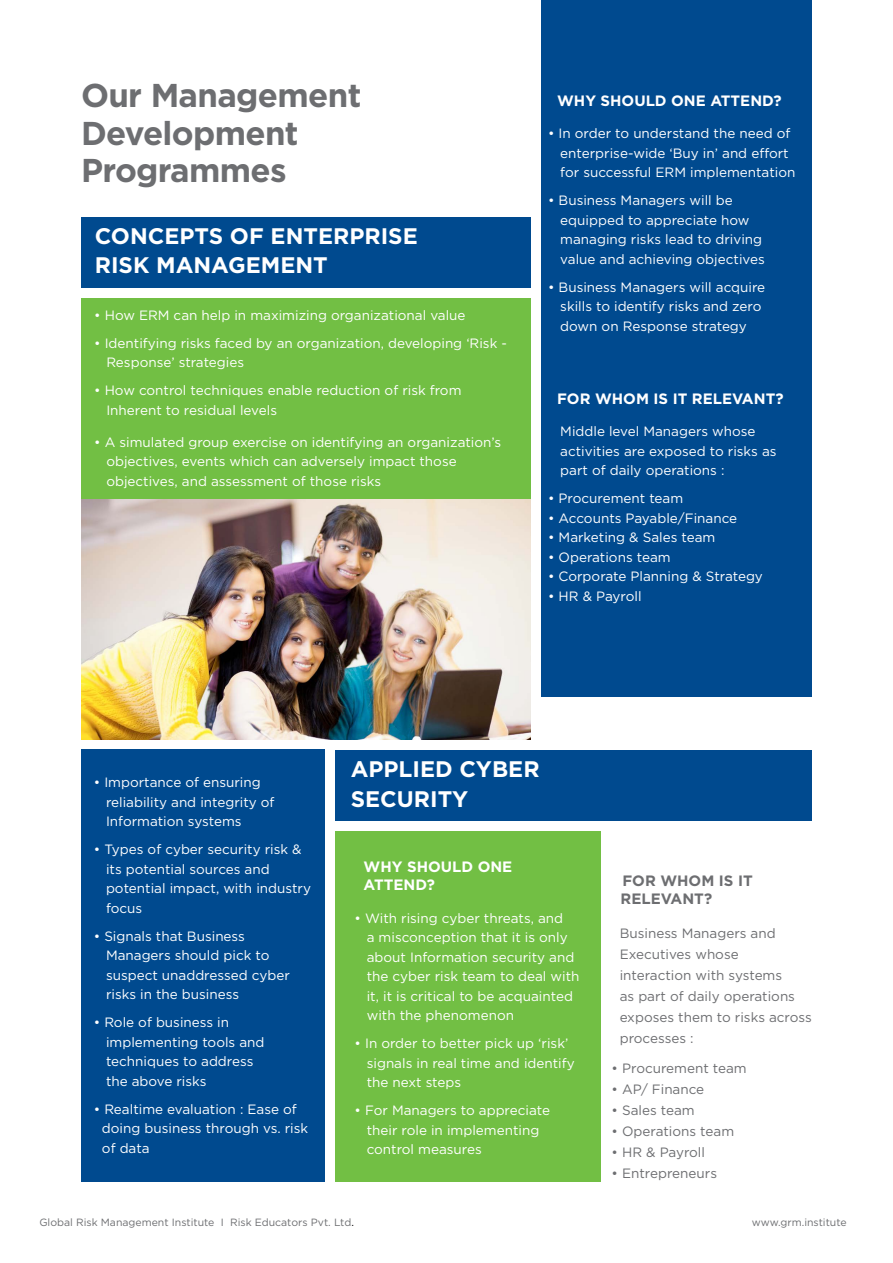
<style>
.page{position:relative;width:893px;height:1263px;background:#fff}
.page>*{position:absolute;margin:0;border:0;box-sizing:border-box;transform-origin:0 0}
.t1{font:700 33px/37.5px "Gotham";letter-spacing:-.02em;color:#6d6e71}
.t2{font:700 22.5px/29.1px "Gotham";color:#fff}
.t3{font:700 15px/18px "Gotham";color:#fff}
.t4{font:700 15px/18px "Gotham";color:#6d6e71}
.t5{font:13.5px/19.5px "Gotham";color:#fff}
.t6{font:13.5px/21px "Gotham";color:#6d6e71}
.t7{font:10.5px "Gotham";color:#6d6e71}
.s1{color:#000}
</style>
<div class="page">
<div style="left:541px;top:0;width:271px;height:697px;background:#004a8f"></div>
<div style="left:81px;top:217px;width:450px;height:71px;background:#004a8f"></div>
<div style="left:81px;top:298px;width:450px;height:201px;background:#72bf44"></div>
<img style="left:81px;top:499px;width:450px;height:240px">
<div style="left:81px;top:750px;width:244px;height:432px;background:#004a8f"></div>
<div style="left:336px;top:831px;width:265px;height:351px;background:#72bf44"></div>
<div style="left:336px;top:750px;width:476px;height:71px;background:#004a8f"></div>
<h1 class="t1" style="left:81px;top:77px;width:282px">OUR MANAGEMENT<br>DEVELOPMENT<br>PROGRAMMES</h1>
<h2 class="t2" style="left:95px;top:221px;width:193px">CONCEPTS OF ENTER</h2>
<h2 class="t2" style="left:349px;top:221px;width:54px">PRISE</h2>
<h2 class="t2" style="left:95px;top:250px;width:81px">RISK MANA</h2>
<h2 class="t2" style="left:228px;top:250px;width:35px">GEMENT</h2>
<p class="t5" style="left:94px;top:305px;width:373px">• How ERM can help in maximizing organizational value</p>
<p class="t5" style="left:106px;top:333px;width:402px;text-indent:-12px">• Identifying risks faced by an organization, developing ‘Risk -<br>Response’ strategies</p>
<p class="t5" style="left:106px;top:381px;width:357px;text-indent:-12px">• How control techniques enable reduction of risk from<br>Inherent to residual levels</p>
<p class="t5" style="left:106px;top:432px;width:396px;text-indent:-12px">• A simulated group exercise on identifying an organization’s objectives, events which can adversely impact those objectives, and assessment of those risks</p>
<p class="t3" style="left:557px;top:92px;width:226px">WHY SHOULD ONE ATTEND?</p>
<p class="t5" style="left:560px;top:123px;width:237px;text-indent:-12px">• In order to understand the need of enterprise-wide ‘Buy in’ and effort for successful ERM implementation</p>
<p class="t5" style="left:560px;top:190px;width:206px;text-indent:-12px">• Business Managers will be equipped to appreciate how managing risks lead to driving value and achieving objectives</p>
<p class="t5" style="left:560px;top:277px;width:206px;text-indent:-12px">• Business Managers will acquire skills to identify risks and zero down on Response strategy</p>
<p class="t3" style="left:557px;top:390px;width:146px">FOR WHOM IS IT RELE</p>
<p class="t3" style="left:732px;top:390px;width:22px">VANT</p>
<p class="t3" style="left:775px;top:390px;width:10px">?</p>
<p class="t5" style="left:560px;top:421px;width:218px">Middle level Managers whose activities are exposed to risks as part of daily operations :</p>
<p class="t5" style="left:548px;top:488px;width:137px">• Procurement team</p>
<p class="t5" style="left:548px;top:508px;width:191px">• Accounts Payable/Finance</p>
<p class="t5" style="left:548px;top:527px;width:169px">• Marketing &amp; Sales team</p>
<p class="t5" style="left:548px;top:547px;width:124px">• Operations team</p>
<p class="t5" style="left:548px;top:566px;width:216px">• Corporate Planning &amp; Strategy</p>
<p class="t5" style="left:548px;top:586px;width:95px">• HR &amp; Payroll</p>
<p class="t5" style="left:106px;top:772px;width:170px;text-indent:-12px">• Importance of ensuring reliability and integrity of<br>Information systems</p>
<p class="t5" style="left:106px;top:839px;width:206px;text-indent:-12px">• Types of cyber security risk &amp; its potential sources and potential impact, with industry focus</p>
<p class="t5" style="left:106px;top:926px;width:185px;text-indent:-12px">• Signals that Business<br>Managers should pick to suspect unaddressed cyber risks in the business</p>
<p class="t5" style="left:106px;top:1012px;width:160px;text-indent:-12px">• Role of business in implementing tools and techniques to address the above risks</p>
<p class="t5" style="left:102px;top:1099px;width:208px;text-indent:-8px">• Realtime evaluation : Ease of doing business through vs. risk of data</p>
<h2 class="t2" style="left:351px;top:755px;width:173px">APPLIED CYBER<br>SECURITY</h2>
<p class="t3" style="left:364px;top:858px;width:127px">WHY SHOULD ONE<br>ATTEND?</p>
<p class="t5" style="left:367px;top:908px;width:214px;text-indent:-12px">• With rising cyber threats, and<br>a misconception that it is only about Information security and the cyber risk team to deal with it, it is critical to be acquainted with the phenomenon</p>
<p class="t5" style="left:367px;top:1033px;width:209px;text-indent:-12px">• In order to better pick up ‘risk’ signals in real time and identify the next steps</p>
<p class="t5" style="left:367px;top:1100px;width:185px;text-indent:-12px">• For Managers to appreciate their role in implementing control measures</p>
<p class="t4" style="left:621px;top:872px;width:133px">FOR WHOM IS IT<br>RELE</p>
<p class="t4" style="left:661px;top:890px;width:22px">VANT</p>
<p class="t4" style="left:704px;top:890px;width:10px">?</p>
<p class="t6" style="left:620px;top:922px;width:194px">Business Managers and<br>Executives whose interaction with systems<br>as part of daily operations exposes them to risks across processes :</p>
<p class="t6" style="left:612px;top:1057px;width:137px">• Procurement team</p>
<p class="t6" style="left:612px;top:1078px;width:94px">• AP/ Finance</p>
<p class="t6" style="left:612px;top:1099px;width:85px">• Sales team</p>
<p class="t6" style="left:612px;top:1120px;width:124px">• Operations team</p>
<p class="t6" style="left:612px;top:1141px;width:95px">• HR &amp; Payroll</p>
<p class="t6" style="left:612px;top:1162px;width:107px">• Entrepreneurs</p>
<p class="t7" style="left:39px;top:1215px;width:316px">Global Risk Management Institute I Risk Educators Pvt. Ltd<span class="s1">.</span></p>
<p class="t7" style="left:752px;top:1215px;width:96px">www.grm.institute</p>
</div>
